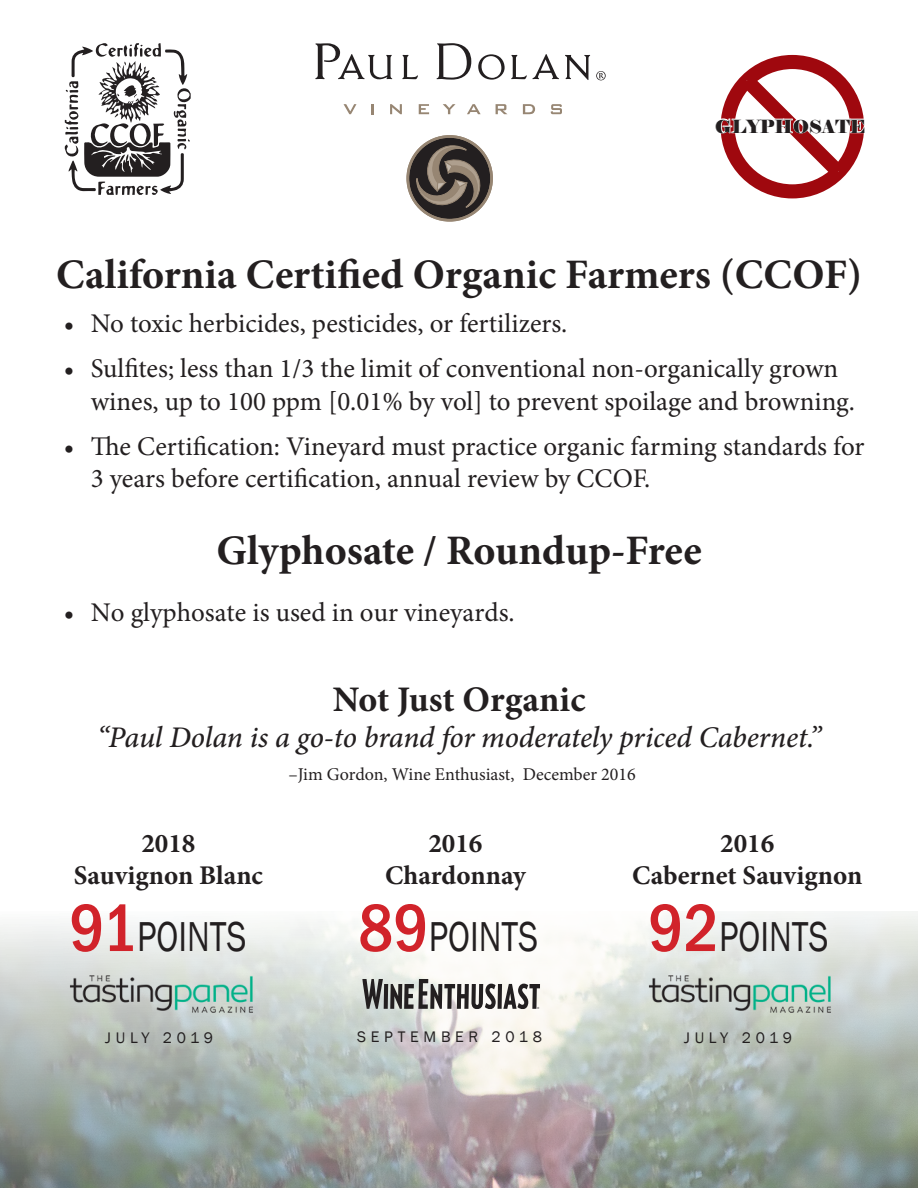
<style>
.page{position:relative;width:918px;height:1188px;background:#fff}
.page>*{position:absolute;margin:0;border:0;box-sizing:border-box;transform-origin:0 0}
.t1{font:42.9px "Franklin Gothic";color:#231f20;scale:.81 1}
.t2{font:700 42px "Minion Pro";color:#231f20}
.t3{font:700 36px "Minion Pro";color:#231f20}
.t4{font:italic 500 30px "Minion Pro";letter-spacing:-.005em;color:#231f20}
.t5{font:27px/32.4px "Minion Pro";color:#231f20}
.t6{font:700 27px "Minion Pro";color:#231f20}
.t7{font:18px "Minion Pro";color:#231f20}
.t8{font:18px "Elephant";color:#231f20}
.t9{font:15.75px "Franklin Gothic";letter-spacing:.3em;color:#231f20}
.s1{font-weight:500;font-stretch:condensed;font-size:69.3px;color:#d1232a}
</style>
<div class="page">
<svg style="left:344px;top:104px;width:12px;height:10px"></svg>
<svg style="left:371px;top:104px;width:2px;height:10px"></svg>
<svg style="left:390px;top:104px;width:12px;height:10px"></svg>
<svg style="left:419px;top:104px;width:10px;height:10px"></svg>
<svg style="left:443px;top:104px;width:13px;height:10px"></svg>
<svg style="left:467px;top:104px;width:14px;height:10px"></svg>
<svg style="left:496px;top:104px;width:11px;height:10px"></svg>
<svg style="left:523px;top:104px;width:12px;height:10px"></svg>
<svg style="left:551px;top:104px;width:11px;height:10px"></svg>
<svg style="left:315px;top:43px;width:77px;height:36px"></svg>
<svg style="left:402px;top:55px;width:16px;height:24px"></svg>
<svg style="left:437px;top:43px;width:34px;height:37px"></svg>
<svg style="left:478px;top:54px;width:27px;height:26px"></svg>
<svg style="left:511px;top:54px;width:48px;height:25px"></svg>
<svg style="left:565px;top:55px;width:25px;height:25px"></svg>
<svg style="left:596px;top:71px;width:10px;height:9px"></svg>
<img style="left:0;top:912px;width:918px;height:276px">
<svg style="left:65px;top:43px;width:126px;height:152px"></svg>
<div style="left:721px;top:55px;width:143px;height:143px;border:14px solid #9f080e;border-radius:50%"></div>
<svg style="left:720px;top:61px;width:145px;height:131px"></svg>
<svg style="left:408px;top:136px;width:84px;height:84px"></svg>
<div style="left:406px;top:135px;width:87px;height:87px;border:3px solid #978673;border-radius:50%"></div>
<svg style="left:416px;top:145px;width:67px;height:63px;background:#5a5049"></svg>
<img style="left:70px;top:963px;width:183px;height:61px">
<svg style="left:362px;top:979px;width:21px;height:30px"></svg>
<svg style="left:384px;top:984px;width:4px;height:25px"></svg>
<svg style="left:390px;top:979px;width:106px;height:30px"></svg>
<svg style="left:498px;top:984px;width:4px;height:25px"></svg>
<svg style="left:503px;top:984px;width:37px;height:25px"></svg>
<img style="left:648px;top:963px;width:184px;height:61px">
<p class="t8" style="left:715px;top:115px;width:152px">GLYPHOSATE</p>
<p class="t2" style="left:56px;top:245px;width:807px">California Certified Organic Farmers (CCOF)</p>
<p class="t5" style="left:64px;top:308px;width:505px">• No toxic herbicides, pesticides, or fertilizers.</p>
<p class="t5" style="left:91px;top:353px;width:766px;text-indent:-27px">• Sulfites; less than 1/3 the limit of conventional non-organically grown wines, up to 100 ppm [0.01% by vol] to prevent spoilage and browning.</p>
<p class="t5" style="left:91px;top:430px;width:775px;text-indent:-27px">• The Certification: Vineyard must practice organic farming standards for<br>3 years before certification, annual review by CCOF.</p>
<p class="t2" style="left:217px;top:521px;width:487px">Glyphosate / Roundup-Free</p>
<p class="t5" style="left:64px;top:596px;width:453px">• No glyphosate is used in our vineyards.</p>
<p class="t3" style="left:333px;top:674px;width:254px">Not Just Organic</p>
<p class="t4" style="left:97px;top:717px;width:726px">“Paul Dolan is a go-to brand for moderately priced Cabernet.”</p>
<p class="t7" style="left:289px;top:762px;width:349px">–Jim Gordon, Wine Enthusiast, December 2016</p>
<p class="t6" style="left:141px;top:824px;width:55px">2018</p>
<p class="t6" style="left:74px;top:857px;width:191px">Sauvignon Blanc</p>
<p class="t1" style="left:70px;top:910px;width:220px"><span class="s1">91</span>POINTS</p>
<p class="t9" style="left:105px;top:1028px;width:109px">JULY 2019</p>
<p class="t6" style="left:428px;top:824px;width:55px">2016</p>
<p class="t6" style="left:385px;top:857px;width:142px">Chardonnay</p>
<p class="t1" style="left:358px;top:910px;width:224px"><span class="s1">89</span>POINTS</p>
<p class="t9" style="left:357px;top:1027px;width:186px">SEPTEMBER 2018</p>
<p class="t6" style="left:720px;top:824px;width:55px">2016</p>
<p class="t6" style="left:632px;top:857px;width:232px">Cabernet Sauvignon</p>
<p class="t1" style="left:648px;top:910px;width:224px"><span class="s1">92</span>POINTS</p>
<p class="t9" style="left:684px;top:1028px;width:109px">JULY 2019</p>
</div>
